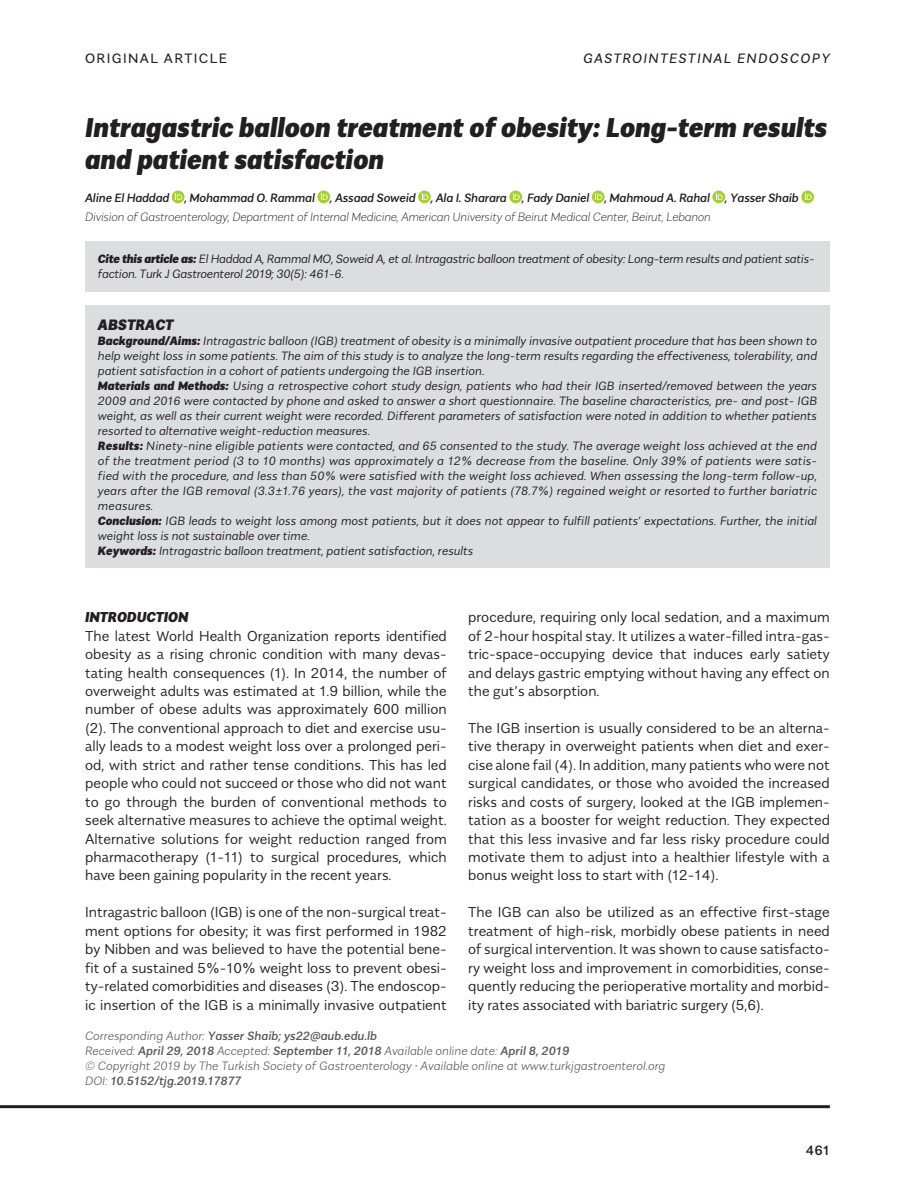
<style>
.page{position:relative;width:915px;height:1191px;background:#fff}
.page>*{position:absolute;margin:0;border:0;box-sizing:border-box;transform-origin:0 0}
.t1{font:italic 900 27px/31.5px "Alergia Normal";color:#231f20}
.t2{font:italic 900 15px "Alergia Normal";color:#231f20}
.t3{font:300 14.25px/18.5px "Alergia Normal";color:#231f20;text-align:justify}
.t4{font:italic 900 14.25px "Alergia Normal";color:#231f20}
.t5{font:italic 13.5px "Alergia Normal";letter-spacing:.1em;color:#231f20}
.t6{font:13.5px "Alergia Normal";letter-spacing:.1em;color:#231f20}
.Text_copy_justificat{font:500 13.5px "Alergia Normal";color:#231f20}
.t7{font:italic 300 12px/15px "Alergia Normal";color:#231f20;text-align:justify}
.t8{font:italic 300 12px/15px "Alergia Normal";letter-spacing:-.02em;color:#231f20}
.t9{font:italic 500 12px "Alergia Normal";color:#57585a}
.t10{font:italic 300 expanded 12px "Alergia Normal";letter-spacing:-.015em;color:#231f20}
.t11{font:italic 200 12px "Alergia Normal";color:#57585a}
.t12{font:italic 500 12px "Alergia Normal";letter-spacing:-.015em;color:#231f20}
.s1{font-weight:900}
.s2{font-weight:200}
</style>
<div class="page">
<div style="left:172px;top:190px;width:12px;height:13px;background:#a6ce39;border-radius:50%"></div>
<svg style="left:175px;top:193px;width:7px;height:7px"></svg>
<svg style="left:317px;top:190px;width:13px;height:13px"></svg>
<svg style="left:320px;top:193px;width:7px;height:7px"></svg>
<svg style="left:418px;top:190px;width:12px;height:13px"></svg>
<svg style="left:421px;top:193px;width:7px;height:7px"></svg>
<svg style="left:509px;top:190px;width:13px;height:13px"></svg>
<svg style="left:512px;top:193px;width:7px;height:7px"></svg>
<svg style="left:591px;top:190px;width:13px;height:13px"></svg>
<svg style="left:595px;top:193px;width:7px;height:7px"></svg>
<svg style="left:712px;top:190px;width:12px;height:13px"></svg>
<svg style="left:715px;top:193px;width:7px;height:7px"></svg>
<svg style="left:801px;top:190px;width:12px;height:13px"></svg>
<svg style="left:804px;top:193px;width:7px;height:7px"></svg>
<div style="left:85px;top:305px;width:744px;height:263px;background:#dcdddf"></div>
<hr style="left:0;top:1105px;width:829px;height:3px;background:#231f20">
<div style="left:85px;top:241px;width:744px;height:50px;background:#dcdddf"></div>
<p class="t6" style="left:85px;top:48px;width:143px">ORIGINAL ARTICLE</p>
<p class="t5" style="left:583px;top:48px;width:248px">GASTROINTESTINAL ENDOSCOPY</p>
<p class="t1" style="left:85px;top:109px;width:743px">Intragastric balloon treatment of obesity: Long-term results and patient satisfaction</p>
<p class="t12" style="left:85px;top:188px;width:715px">Aline El Haddad , Mohammad O. Rammal , Assaad Soweid , Ala I. Sharara , Fady Daniel , Mahmoud A. Rahal , Yasser Shaib</p>
<p class="t10" style="left:85px;top:208px;width:627px">Division of Gastroenterology, Department of Internal Medicine, American University of Beirut Medical Center, Beirut, Lebanon</p>
<p class="t8" style="left:98px;top:251px;width:718px"><span class="s1">Cite this article as:</span> El Haddad A, Rammal MO, Soweid A, et al. Intragastric balloon treatment of obesity: Long-term results and patient satis&shy;faction. Turk J Gastroenterol 2019; 30(5): 461-6.</p>
<p class="t2" style="left:98px;top:313px;width:77px">ABSTRACT</p>
<p class="t7" style="left:98px;top:333px;width:720px"><span class="s1">Background/Aims:</span> Intragastric balloon (IGB) treatment of obesity is a minimally invasive outpatient procedure that has been shown to help weight loss in some patients. The aim of this study is to analyze the long-term results regarding the effectiveness, tolerability, and patient satisfaction in a cohort of patients undergoing the IGB insertion.</p>
<p class="t7" style="left:98px;top:378px;width:720px"><span class="s1">Materials and Methods:</span> Using a retrospective cohort study design, patients who had their IGB inserted/removed between the years 2009 and 2016 were contacted by phone and asked to answer a short questionnaire. The baseline characteristics, pre- and post- IGB weight, as well as their current weight were recorded. Different parameters of satisfaction were noted in addition to whether patients resorted to alternative weight-reduction measures.</p>
<p class="t7" style="left:98px;top:438px;width:720px"><span class="s1">Results:</span> Ninety-nine eligible patients were contacted, and 65 consented to the study. The average weight loss achieved at the end of the treatment period (3 to 10 months) was approximately a 12% decrease from the baseline. Only 39% of patients were satis&shy;fied with the procedure, and less than 50% were satisfied with the weight loss achieved. When assessing the long-term follow-up, years after the IGB removal (3.3±1.76 years), the vast majority of patients (78.7%) regained weight or resorted to further bariatric measures.</p>
<p class="t7" style="left:98px;top:513px;width:720px"><span class="s1">Conclusion:</span> IGB leads to weight loss among most patients, but it does not appear to fulfill patients’ expectations. Further, the initial weight loss is not sustainable over time.</p>
<p class="t7" style="left:98px;top:543px;width:377px"><span class="s1">Keywords:</span> Intragastric balloon treatment, patient satisfaction, results</p>
<p class="t4" style="left:85px;top:605px;width:105px">INTRODUCTION</p>
<p class="t3" style="left:85px;top:625px;width:363px">The latest World Health Organization reports identified obesity as a rising chronic condition with many devas&shy;tating health consequences (1). In 2014, the number of overweight adults was estimated at 1.9 billion, while the number of obese adults was approximately 600 million (2). The conventional approach to diet and exercise usu&shy;ally leads to a modest weight loss over a prolonged peri&shy;od, with strict and rather tense conditions. This has led people who could not succeed or those who did not want to go through the burden of conventional methods to seek alternative measures to achieve the optimal weight.<br>Alternative solutions for weight reduction ranged from pharmacotherapy (1-11) to surgical procedures, which have been gaining popularity in the recent years.</p>
<p class="t3" style="left:85px;top:902px;width:363px">Intragastric balloon (IGB) is one of the non-surgical treat&shy;ment options for obesity; it was first performed in 1982 by Nibben and was believed to have the potential bene&shy;fit of a sustained 5%-10% weight loss to prevent obesi&shy;ty-related comorbidities and diseases (3). The endoscop&shy;ic insertion of the IGB is a minimally invasive outpatient</p>
<p class="t3" style="left:468px;top:607px;width:363px">procedure, requiring only local sedation, and a maximum of 2-hour hospital stay. It utilizes a water-filled intra-gas&shy;tric-space-occupying device that induces early satiety and delays gastric emptying without having any effect on the gut’s absorption.</p>
<p class="t3" style="left:468px;top:717px;width:363px">The IGB insertion is usually considered to be an alterna&shy;tive therapy in overweight patients when diet and exer&shy;cise alone fail (4). In addition, many patients who were not surgical candidates, or those who avoided the increased risks and costs of surgery, looked at the IGB implemen&shy;tation as a booster for weight reduction. They expected that this less invasive and far less risky procedure could motivate them to adjust into a healthier lifestyle with a bonus weight loss to start with (12-14).</p>
<p class="t3" style="left:468px;top:902px;width:363px">The IGB can also be utilized as an effective first-stage treatment of high-risk, morbidly obese patients in need of surgical intervention. It was shown to cause satisfacto&shy;ry weight loss and improvement in comorbidities, conse&shy;quently reducing the perioperative mortality and morbid&shy;ity rates associated with bariatric surgery (5,6).</p>
<p class="t9" style="left:85px;top:1026px;width:293px"><span class="s2">Corresponding Author:</span> Yasser Shaib; ys22@aub.edu.lb</p>
<p class="t9" style="left:85px;top:1041px;width:485px"><span class="s2">Received:</span> April 29, 2018 <span class="s2">Accepted:</span> September 11, 2018 <span class="s2">Available online date:</span> April 8, 2019</p>
<p class="t11" style="left:85px;top:1056px;width:581px">© Copyright 2019 by The Turkish Society of Gastroenterology • Available online at www.turkjgastroenterol.org</p>
<p class="t9" style="left:85px;top:1071px;width:157px"><span class="s2">DOI:</span> 10.5152/tjg.2019.17877</p>
<p class="Text_copy_justificat" style="left:805px;top:1139px;width:26px">461</p>
</div>
